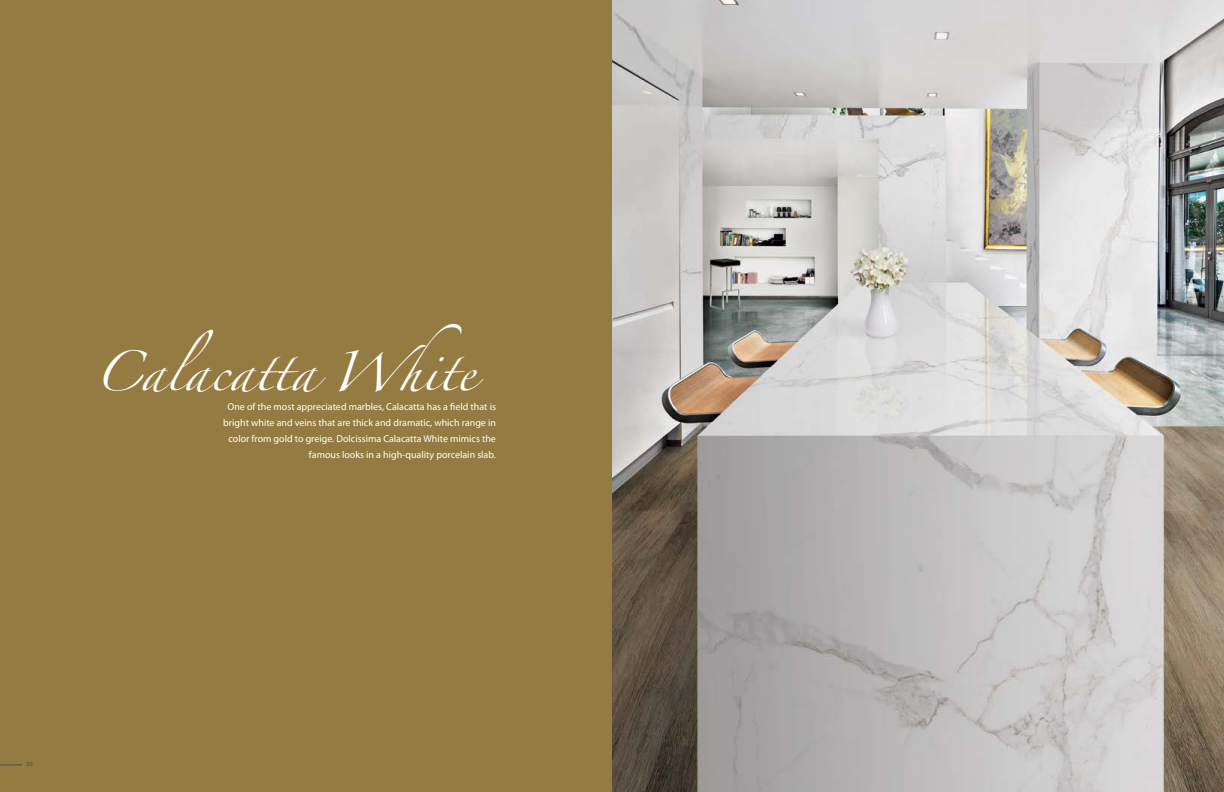
<style>
.page{position:relative;width:1224px;height:792px;background:#fff}
.page>*{position:absolute;margin:0;border:0;box-sizing:border-box;transform-origin:0 0}
.t1{font:36px "Zapfino";color:#fff}
.t2{font:10px/16px "Myriad Pro";color:#fff;text-align:right}
.t3{font:6px "Tw Cen";color:#514a46}
</style>
<div class="page">
<div style="left:0;top:0;width:612px;height:792px;background:#947b41"></div>
<img style="left:612px;top:0;width:612px;height:792px">
<svg style="left:0;top:765px;width:22px;height:1px"></svg>
<h1 class="t1" style="left:94px;top:357px;width:382px">Calacatta White</h1>
<p class="t2" style="left:223px;top:398px;width:274px">One of the most appreciated marbles, Calacatta has a field that is bright white and veins that are thick and dramatic, which range in color from gold to greige. Dolcissima Calacatta White mimics the famous looks in a high-quality porcelain slab.</p>
<p class="t3" style="left:26px;top:761px;width:8px">20</p>
</div>
